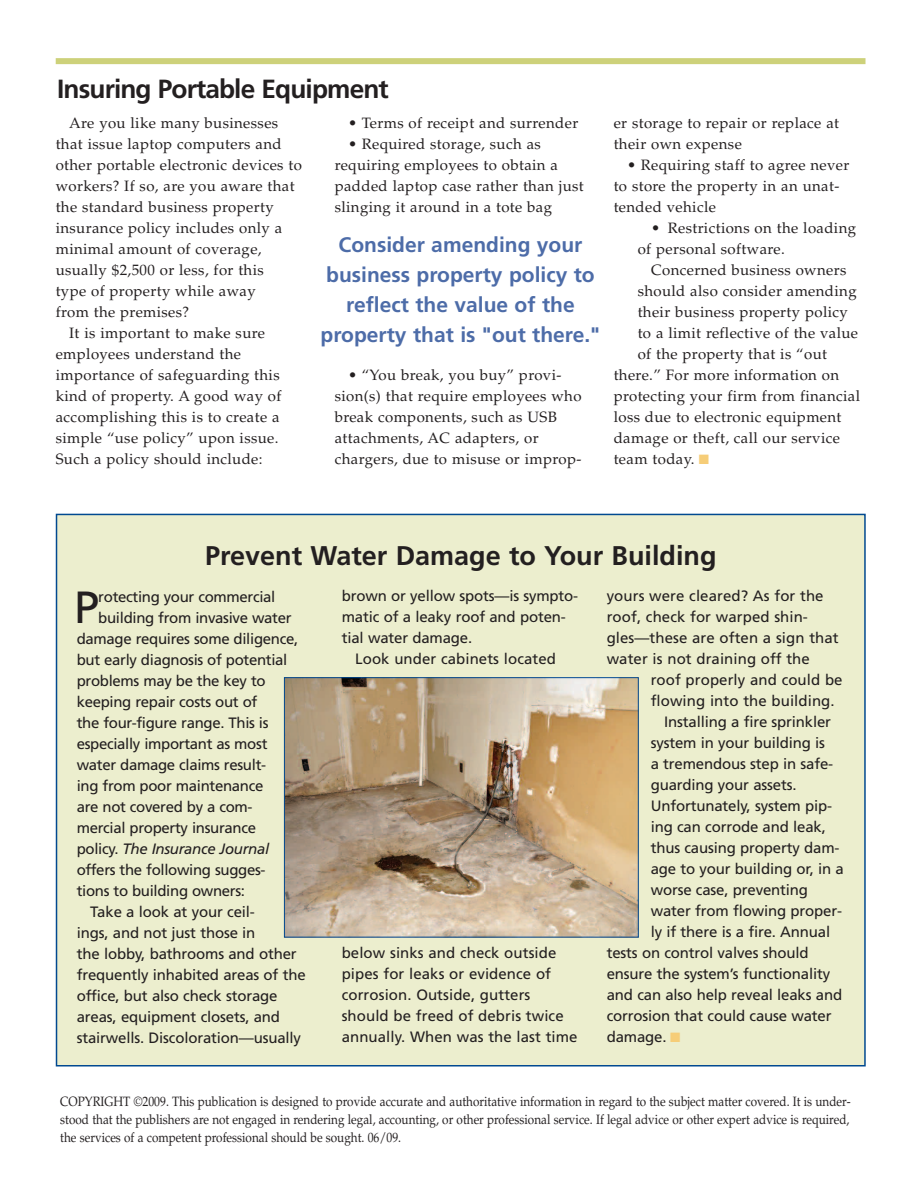
<style>
.page{position:relative;width:918px;height:1188px;background:#fff}
.page>*{position:absolute;margin:0;border:0;box-sizing:border-box;transform-origin:0 0}
.t1{font:45px "Frutiger";color:#231f20}
.t2{font:700 27px "Frutiger";color:#231f20}
.t3{font:700 26.25px "Frutiger";letter-spacing:-.035em;color:#231f20}
.t4{font:700 21px/30px "Frutiger";color:#4d6ca8;text-align:center}
.t5{font:15px/21px "Frutiger";letter-spacing:-.01em;color:#231f20}
.t6{font:15px/21px "Palatino";letter-spacing:.025em;color:#231f20}
.t7{font:italic 15px "Frutiger";letter-spacing:-.02em;color:#231f20}
.t8{font:13.5px/18px "Palatino";color:#231f20;text-align:justify;scale:.87 1}
.s1{color:#f6cd78}
.s2{font-style:normal}
</style>
<div class="page">
<div style="left:57px;top:514px;width:808px;height:552px;background:#eceece"></div>
<div style="left:56px;top:58px;width:810px;height:6px;background:#cdd17a"></div>
<img style="left:286px;top:679px;width:351px;height:257px">
<div style="left:284px;top:677px;width:355px;height:261px;border:1px solid #014990"></div>
<h3 class="t3" style="left:57px;top:78px;width:333px">Insuring Portable Equipment</h3>
<p class="t6" style="left:69px;top:114px;width:211px">Are you like many businesses</p>
<p class="t6" style="left:56px;top:135px;width:227px">that issue laptop computers and</p>
<p class="t6" style="left:56px;top:156px;width:248px">other portable electronic devices to</p>
<p class="t6" style="left:56px;top:177px;width:240px">workers? If so, are you aware that</p>
<p class="t6" style="left:56px;top:198px;width:219px">the standard business property</p>
<p class="t6" style="left:56px;top:219px;width:228px">insurance policy includes only a</p>
<p class="t6" style="left:56px;top:240px;width:207px">minimal amount of coverage,</p>
<p class="t6" style="left:56px;top:261px;width:210px">usually $2,500 or less, for this</p>
<p class="t6" style="left:56px;top:282px;width:202px">type of property while away</p>
<p class="t6" style="left:56px;top:303px;width:135px">from the premises?</p>
<p class="t6" style="left:69px;top:324px;width:197px">It is important to make sure</p>
<p class="t6" style="left:56px;top:345px;width:187px">employees understand the</p>
<p class="t6" style="left:56px;top:366px;width:226px">importance of safeguarding this</p>
<p class="t6" style="left:56px;top:387px;width:227px">kind of property. A good way of</p>
<p class="t6" style="left:56px;top:408px;width:225px">accomplishing this is to create a</p>
<p class="t6" style="left:56px;top:429px;width:224px">simple “use policy” upon issue.</p>
<p class="t6" style="left:56px;top:450px;width:208px">Such a policy should include:</p>
<p class="t6" style="left:348px;top:114px;width:232px">• Terms of receipt and surrender</p>
<p class="t6" style="left:335px;top:135px;width:251px;text-indent:14px">• Required storage, such as requiring employees to obtain a padded laptop case rather than just slinging it around in a tote bag</p>
<h3 class="t4" style="left:321px;top:232px;width:281px">Consider amending your business property policy to reflect the value of the property that is "out there."</h3>
<p class="t6" style="left:335px;top:366px;width:248px;text-indent:14px">• “You break, you buy” provi&shy;sion(s) that require employees who break components, such as USB attachments, AC adapters, or chargers, due to misuse or improp-</p>
<p class="t6" style="left:614px;top:114px;width:227px">er storage to repair or replace at their own expense</p>
<p class="t6" style="left:614px;top:156px;width:237px;text-indent:13px">• Requiring staff to agree never to store the property in an unat&shy;tended vehicle</p>
<p class="t6" style="left:638px;top:219px;width:220px;text-indent:14px">• Restrictions on the loading of personal software.</p>
<p class="t6" style="left:651px;top:261px;width:197px">Concerned business owners</p>
<p class="t6" style="left:638px;top:282px;width:220px">should also consider amending</p>
<p class="t6" style="left:638px;top:303px;width:212px">their business property policy</p>
<p class="t6" style="left:638px;top:324px;width:222px">to a limit reflective of the value</p>
<p class="t6" style="left:638px;top:345px;width:191px">of the property that is “out</p>
<p class="t6" style="left:614px;top:366px;width:227px">there.” For more information on</p>
<p class="t6" style="left:614px;top:387px;width:248px">protecting your firm from financial</p>
<p class="t6" style="left:614px;top:408px;width:229px">loss due to electronic equipment</p>
<p class="t6" style="left:614px;top:429px;width:228px">damage or theft, call our service</p>
<p class="t6" style="left:614px;top:450px;width:97px">team today. <span class="s1">■</span></p>
<h2 class="t2" style="left:205px;top:544px;width:513px">Prevent Water Damage to Your Building</h2>
<h1 class="t1" style="left:74px;top:590px;width:27px">P</h1>
<p class="t5" style="left:98px;top:588px;width:179px">rotecting your commercial</p>
<p class="t5" style="left:98px;top:609px;width:195px">building from invasive water</p>
<p class="t5" style="left:77px;top:630px;width:223px">damage requires some diligence,</p>
<p class="t5" style="left:77px;top:651px;width:212px">but early diagnosis of potential</p>
<p class="t5" style="left:77px;top:672px;width:190px">problems may be the key to</p>
<p class="t5" style="left:77px;top:693px;width:182px">keeping repair costs out of</p>
<p class="t5" style="left:77px;top:714px;width:193px">the four-figure range. This is</p>
<p class="t5" style="left:77px;top:735px;width:192px">especially important as most</p>
<p class="t5" style="left:77px;top:756px;width:191px">water damage claims result-</p>
<p class="t5" style="left:77px;top:777px;width:188px">ing from poor maintenance</p>
<p class="t5" style="left:77px;top:798px;width:177px">are not covered by a com-</p>
<p class="t5" style="left:77px;top:819px;width:181px">mercial property insurance</p>
<p class="t7" style="left:77px;top:843px;width:194px"><span class="s2">policy.</span> The Insurance Journal</p>
<p class="t5" style="left:77px;top:861px;width:190px">offers the following sugges-</p>
<p class="t5" style="left:77px;top:882px;width:170px">tions to building owners:</p>
<p class="t5" style="left:90px;top:903px;width:166px">Take a look at your ceil-</p>
<p class="t5" style="left:77px;top:924px;width:180px">ings, and not just those in</p>
<p class="t5" style="left:77px;top:945px;width:221px">the lobby, bathrooms and other</p>
<p class="t5" style="left:77px;top:966px;width:230px">frequently inhabited areas of the</p>
<p class="t5" style="left:77px;top:987px;width:202px">office, but also check storage</p>
<p class="t5" style="left:77px;top:1008px;width:205px">areas, equipment closets, and</p>
<p class="t5" style="left:77px;top:1029px;width:226px">stairwells. Discoloration—usually</p>
<p class="t5" style="left:342px;top:586px;width:238px">brown or yellow spots—is sympto&shy;matic of a leaky roof and poten&shy;tial water damage.</p>
<p class="t5" style="left:355px;top:649px;width:202px">Look under cabinets located</p>
<p class="t5" style="left:342px;top:943px;width:237px">below sinks and check outside pipes for leaks or evidence of corrosion. Outside, gutters should be freed of debris twice annually. When was the last time</p>
<p class="t5" style="left:607px;top:586px;width:234px">yours were cleared? As for the roof, check for warped shin&shy;gles—these are often a sign that water is not draining off the</p>
<p class="t5" style="left:651px;top:670px;width:193px">roof properly and could be</p>
<p class="t5" style="left:651px;top:691px;width:185px">flowing into the building.</p>
<p class="t5" style="left:664px;top:712px;width:168px">Installing a fire sprinkler</p>
<p class="t5" style="left:651px;top:733px;width:176px">system in your building is</p>
<p class="t5" style="left:651px;top:754px;width:184px">a tremendous step in safe-</p>
<p class="t5" style="left:651px;top:775px;width:147px">guarding your assets.</p>
<p class="t5" style="left:651px;top:796px;width:183px">Unfortunately, system pip-</p>
<p class="t5" style="left:651px;top:817px;width:177px">ing can corrode and leak,</p>
<p class="t5" style="left:651px;top:838px;width:190px">thus causing property dam-</p>
<p class="t5" style="left:651px;top:859px;width:195px">age to your building or, in a</p>
<p class="t5" style="left:651px;top:880px;width:159px">worse case, preventing</p>
<p class="t5" style="left:651px;top:901px;width:193px">water from flowing proper-</p>
<p class="t5" style="left:651px;top:922px;width:181px">ly if there is a fire. Annual</p>
<p class="t5" style="left:607px;top:943px;width:203px">tests on control valves should</p>
<p class="t5" style="left:607px;top:964px;width:225px">ensure the system’s functionality</p>
<p class="t5" style="left:607px;top:985px;width:237px">and can also help reveal leaks and</p>
<p class="t5" style="left:607px;top:1006px;width:226px">corrosion that could cause water</p>
<p class="t5" style="left:607px;top:1027px;width:75px">damage. <span class="s1">■</span></p>
<p class="t8" style="left:60px;top:1094px;width:910px">COPYRIGHT ©2009. This publication is designed to provide accurate and authoritative information in regard to the subject matter covered. It is under&shy;stood that the publishers are not engaged in rendering legal, accounting, or other professional service. If legal advice or other expert advice is required, the services of a competent professional should be sought. 06/09.</p>
</div>
